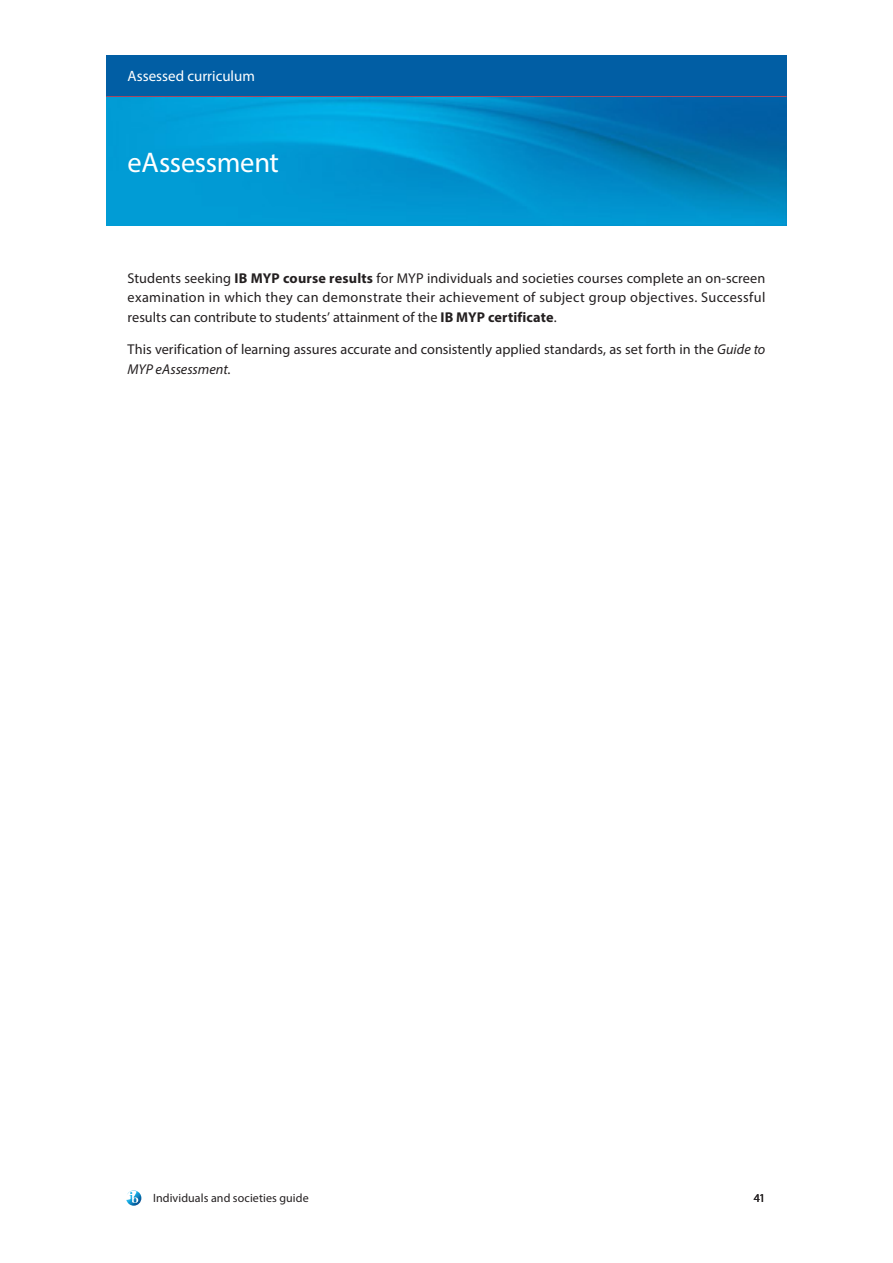
<style>
.page{position:relative;width:893px;height:1263px;background:#fff}
.page>*{position:absolute;margin:0;border:0;box-sizing:border-box;transform-origin:0 0}
.Heading_2{font:28.5px "Myriad Pro";letter-spacing:-.01em;color:#fff}
.Heading_1{font:15px "Myriad Pro";color:#fff}
.Body{font:14.25px/19.5px "Myriad Pro";color:#231f20;text-align:justify}
.t1{font:12px "Myriad Pro";letter-spacing:.005em;color:#231f20}
.s1{font-weight:700}
.s2{font-style:italic}
</style>
<div class="page">
<div style="left:106px;top:55px;width:681px;height:43px;background:#015ea4"></div>
<hr style="left:106px;top:96px;width:681px;height:3px;background:#ee3d43">
<svg style="left:126px;top:1190px;width:15px;height:16px"></svg>
<img style="left:106px;top:98px;width:681px;height:127px">
<p class="Heading_1" style="left:128px;top:67px;width:129px">Assessed curriculum</p>
<p class="Heading_2" style="left:128px;top:145px;width:153px">eAssessment</p>
<p class="Body" style="left:128px;top:268px;width:639px">Students seeking <span class="s1">IB MYP course results</span> for MYP individuals and societies courses complete an on-screen examination in which they can demonstrate their achievement of subject group objectives. Successful results can contribute to students’ attainment of the <span class="s1">IB MYP certificate</span>.</p>
<p class="Body" style="left:128px;top:339px;width:639px">This verification of learning assures accurate and consistently applied standards, as set forth in the <span class="s2">Guide to<br>MYP eAssessment</span>.</p>
<p class="t1" style="left:153px;top:1190px;width:157px">Individuals and societies guide</p>
<p class="t1" style="left:754px;top:1190px;width:13px">41</p>
</div>
